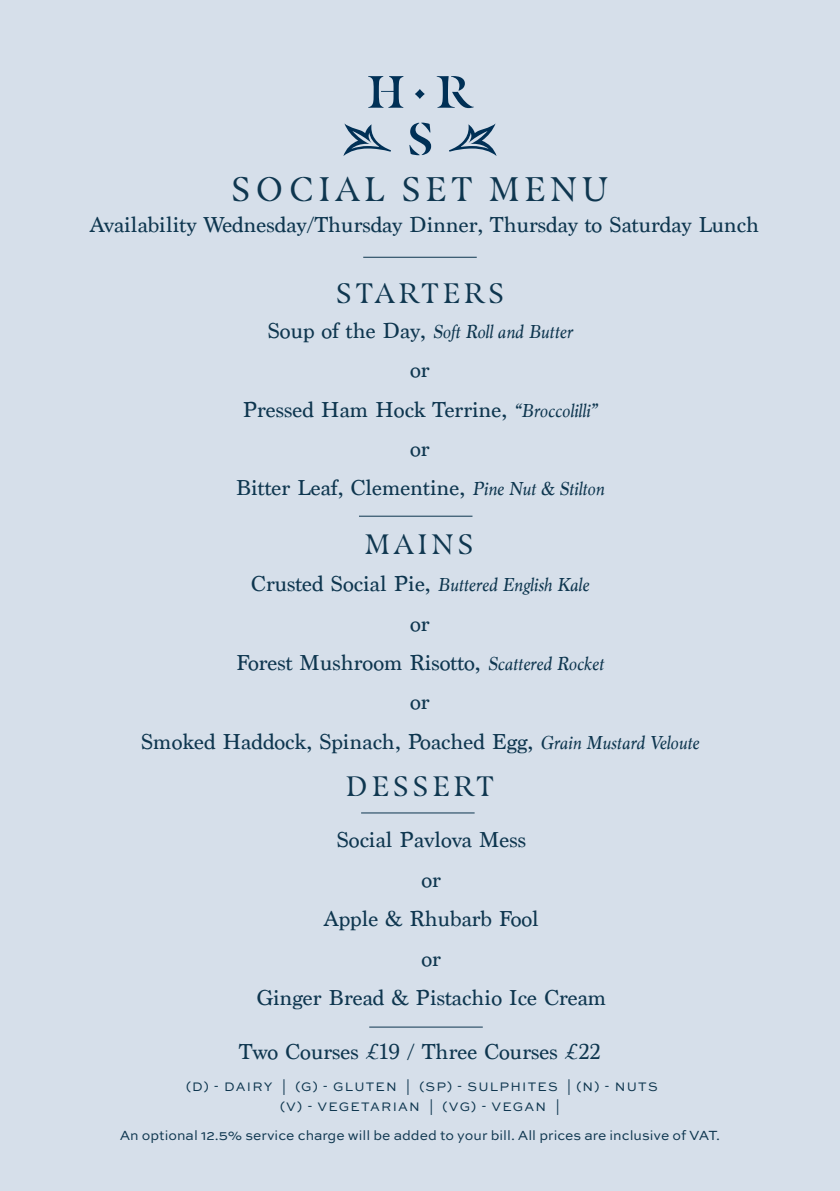
<style>
.page{position:relative;width:840px;height:1191px;background:#fff}
.page>*{position:absolute;margin:0;border:0;box-sizing:border-box;transform-origin:0 0}
.t1{font:34px "Masqualero";letter-spacing:.15em;color:#0e364f}
.t2{font:28px "Masqualero";letter-spacing:.15em;color:#0e364f}
.Menu_Body{font:22.8px "Marion";color:#0e364f}
.Menu_Body-2{font:italic 19.8px "Marion";color:#0e364f}
.Menu_Body-3{font:14px "Sweet Sans Pro";color:#0e364f}
.Menu_Body-4{font:13px/20px "Sweet Sans Pro";letter-spacing:.095em;color:#0e364f;text-align:center}
.s1{font-style:normal;font-size:22.8px}
.s2{font-style:italic;font-size:19.8px}
</style>
<div class="page">
<div style="left:0;top:0;width:839px;height:1191px;background:#d6dfea"></div>
<svg style="left:448px;top:123px;width:48px;height:33px"></svg>
<svg style="left:343px;top:123px;width:48px;height:33px"></svg>
<svg style="left:414px;top:89px;width:10px;height:10px"></svg>
<svg style="left:368px;top:76px;width:35px;height:32px"></svg>
<svg style="left:436px;top:76px;width:37px;height:32px"></svg>
<svg style="left:409px;top:123px;width:22px;height:32px"></svg>
<hr style="left:363px;top:257px;width:113px;height:1px;background:#0e364f">
<hr style="left:369px;top:1026px;width:113px;height:1px;background:#0e364f">
<hr style="left:359px;top:516px;width:113px;height:1px;background:#0e364f">
<hr style="left:361px;top:812px;width:113px;height:1px;background:#0e364f">
<p class="t1" style="left:231px;top:168px;width:378px">SOCIAL SET MENU</p>
<p class="Menu_Body" style="left:90px;top:211px;width:670px">Availability Wednesday/Thursday Dinner, Thursday to Saturday Lunch</p>
<p class="t2" style="left:336px;top:276px;width:169px">STARTERS</p>
<p class="Menu_Body-2" style="left:267px;top:318px;width:306px"><span class="s1">Soup of the Day,</span> Soft Roll and Butter</p>
<p class="Menu_Body" style="left:410px;top:356px;width:21px">or</p>
<p class="Menu_Body" style="left:242px;top:395px;width:356px">Pressed Ham Hock Terrine, <span class="s2">“Broccolilli”</span></p>
<p class="Menu_Body" style="left:410px;top:435px;width:21px">or</p>
<p class="Menu_Body" style="left:235px;top:474px;width:370px">Bitter Leaf, Clementine, <span class="s2">Pine Nut &amp; Stilton</span></p>
<p class="t2" style="left:365px;top:527px;width:110px">MAINS</p>
<p class="Menu_Body-2" style="left:251px;top:572px;width:339px"><span class="s1">Crusted Social Pie,</span> Buttered English Kale</p>
<p class="Menu_Body" style="left:410px;top:609px;width:21px">or</p>
<p class="Menu_Body" style="left:236px;top:649px;width:369px">Forest Mushroom Risotto, <span class="s2">Scattered Rocket</span></p>
<p class="Menu_Body" style="left:410px;top:688px;width:21px">or</p>
<p class="Menu_Body" style="left:141px;top:727px;width:559px">Smoked Haddock, Spinach, Poached Egg, <span class="s2">Grain Mustard Veloute</span></p>
<p class="t2" style="left:346px;top:770px;width:149px">DESSERT</p>
<p class="Menu_Body" style="left:336px;top:826px;width:191px">Social Pavlova Mess</p>
<p class="Menu_Body" style="left:421px;top:866px;width:21px">or</p>
<p class="Menu_Body" style="left:323px;top:905px;width:216px">Apple &amp; Rhubarb Fool</p>
<p class="Menu_Body" style="left:421px;top:944px;width:21px">or</p>
<p class="Menu_Body" style="left:256px;top:984px;width:351px">Ginger Bread &amp; Pistachio Ice Cream</p>
<p class="Menu_Body" style="left:239px;top:1037px;width:363px">Two Courses £19 / Three Courses £22</p>
<p class="Menu_Body-4" style="left:186px;top:1075px;width:472px">(D) - DAIRY | (G) - GLUTEN | (SP) - SULPHITES | (N) - NUTS (V) - VEGETARIAN | (VG) - VEGAN |</p>
<p class="Menu_Body-3" style="left:120px;top:1125px;width:601px">An optional 12.5% service charge will be added to your bill. All prices are inclusive of VAT.</p>
</div>
